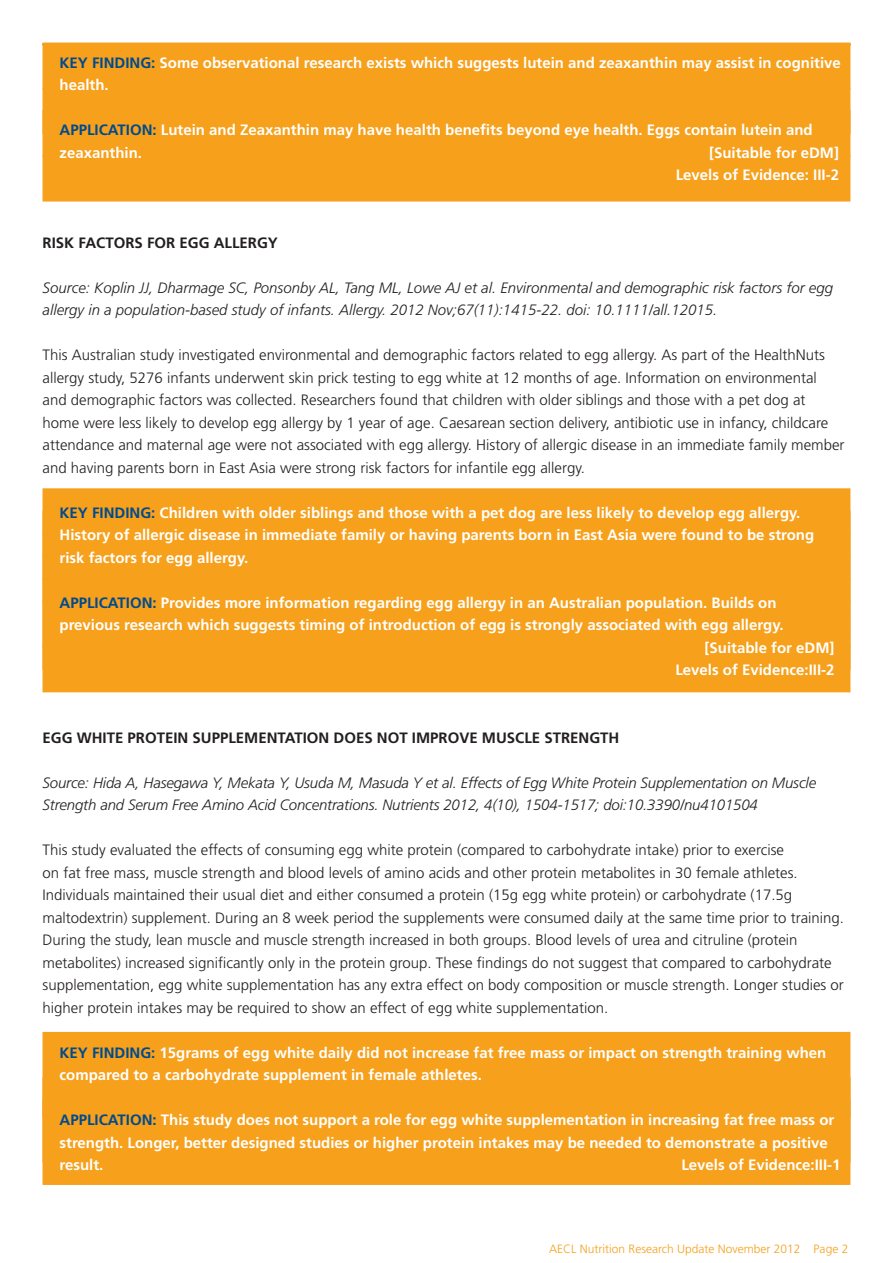
<style>
.page{position:relative;width:893px;height:1263px;background:#fff}
.page>*{position:absolute;margin:0;border:0;box-sizing:border-box;transform-origin:0 0}
.t1{font:300 15px/22.5px "Frutiger";color:#231f20}
.t2{font:700 15px/22.5px "Frutiger";color:#fff}
.t3{font:italic 300 15px/22.5px "Frutiger";letter-spacing:-.01em;color:#231f20}
.t4{font:700 15px "Frutiger";color:#231f20}
.t5{font:300 12px "Frutiger";color:#f6a01b}
.s1{color:#004a8d}
</style>
<div class="page">
<div style="left:43px;top:43px;width:807px;height:46px;background:#f6a01b"></div>
<div style="left:43px;top:88px;width:807px;height:46px;background:#f6a01b"></div>
<div style="left:43px;top:110px;width:807px;height:47px;background:#f6a01b"></div>
<div style="left:43px;top:155px;width:807px;height:47px;background:#f6a01b"></div>
<div style="left:43px;top:488px;width:807px;height:47px;background:#f6a01b"></div>
<div style="left:43px;top:533px;width:807px;height:47px;background:#f6a01b"></div>
<div style="left:43px;top:578px;width:807px;height:47px;background:#f6a01b"></div>
<div style="left:43px;top:623px;width:807px;height:47px;background:#f6a01b"></div>
<div style="left:43px;top:646px;width:807px;height:46px;background:#f6a01b"></div>
<div style="left:43px;top:1032px;width:807px;height:85px;background:#f6a01b"></div>
<div style="left:43px;top:1099px;width:807px;height:86px;background:#f6a01b"></div>
<p class="t2" style="left:60px;top:51px;width:783px"><span class="s1">KEY FINDING:</span> Some observational research exists which suggests lutein and zeaxanthin may assist in cognitive health.</p>
<p class="t2" style="left:60px;top:119px;width:755px"><span class="s1">APPLICATION:</span> Lutein and Zeaxanthin may have health benefits beyond eye health. Eggs contain lutein and zeaxanthin.</p>
<p class="t2" style="left:709px;top:141px;width:132px">[Suitable for eDM]</p>
<p class="t2" style="left:676px;top:164px;width:165px">Levels of Evidence: III-2</p>
<p class="t4" style="left:43px;top:234px;width:237px">RISK FACTORS FOR EGG ALLERGY</p>
<p class="t3" style="left:43px;top:277px;width:792px">Source: Koplin JJ, Dharmage SC, Ponsonby AL, Tang ML, Lowe AJ et al. Environmental and demographic risk factors for egg allergy in a population-based study of infants. Allergy. 2012 Nov;67(11):1415-22. doi: 10.1111/all.12015.</p>
<p class="t1" style="left:43px;top:344px;width:803px">This Australian study investigated environmental and demographic factors related to egg allergy. As part of the HealthNuts allergy study, 5276 infants underwent skin prick testing to egg white at 12 months of age. Information on environmental and demographic factors was collected. Researchers found that children with older siblings and those with a pet dog at home were less likely to develop egg allergy by 1 year of age. Caesarean section delivery, antibiotic use in infancy, childcare attendance and maternal age were not associated with egg allergy. History of allergic disease in an immediate family member and having parents born in East Asia were strong risk factors for infantile egg allergy.</p>
<p class="t2" style="left:60px;top:501px;width:742px"><span class="s1">KEY FINDING:</span> Children with older siblings and those with a pet dog are less likely to develop egg allergy.</p>
<p class="t2" style="left:60px;top:524px;width:756px">History of allergic disease in immediate family or having parents born in East Asia were found to be strong</p>
<p class="t2" style="left:60px;top:546px;width:190px">risk factors for egg allergy.</p>
<p class="t2" style="left:60px;top:591px;width:719px"><span class="s1">APPLICATION:</span> Provides more information regarding egg allergy in an Australian population. Builds on</p>
<p class="t2" style="left:60px;top:614px;width:726px">previous research which suggests timing of introduction of egg is strongly associated with egg allergy.</p>
<p class="t2" style="left:704px;top:636px;width:132px">[Suitable for eDM]</p>
<p class="t2" style="left:675px;top:659px;width:161px">Levels of Evidence:III-2</p>
<p class="t4" style="left:43px;top:729px;width:578px">EGG WHITE PROTEIN SUPPLEMENTATION DOES NOT IMPROVE MUSCLE STRENGTH</p>
<p class="t3" style="left:43px;top:772px;width:775px">Source: Hida A, Hasegawa Y, Mekata Y, Usuda M, Masuda Y et al. Effects of Egg White Protein Supplementation on Muscle<br>Strength and Serum Free Amino Acid Concentrations. Nutrients 2012, 4(10), 1504-1517; doi:10.3390/nu4101504</p>
<p class="t1" style="left:43px;top:839px;width:803px">This study evaluated the effects of consuming egg white protein (compared to carbohydrate intake) prior to exercise<br>on fat free mass, muscle strength and blood levels of amino acids and other protein metabolites in 30 female athletes.<br>Individuals maintained their usual diet and either consumed a protein (15g egg white protein) or carbohydrate (17.5g maltodextrin) supplement. During an 8 week period the supplements were consumed daily at the same time prior to training.<br>During the study, lean muscle and muscle strength increased in both groups. Blood levels of urea and citruline (protein metabolites) increased significantly only in the protein group. These findings do not suggest that compared to carbohydrate supplementation, egg white supplementation has any extra effect on body composition or muscle strength. Longer studies or higher protein intakes may be required to show an effect of egg white supplementation.</p>
<p class="t2" style="left:60px;top:1041px;width:768px"><span class="s1">KEY FINDING:</span> 15grams of egg white daily did not increase fat free mass or impact on strength training when compared to a carbohydrate supplement in female athletes.</p>
<p class="t2" style="left:60px;top:1109px;width:776px"><span class="s1">APPLICATION:</span> This study does not support a role for egg white supplementation in increasing fat free mass or strength. Longer, better designed studies or higher protein intakes may be needed to demonstrate a positive result.</p>
<p class="t2" style="left:681px;top:1154px;width:161px">Levels of Evidence:III-1</p>
<p class="t5" style="left:549px;top:1242px;width:301px">AECL Nutrition Research Update November 2012 Page 2</p>
</div>
